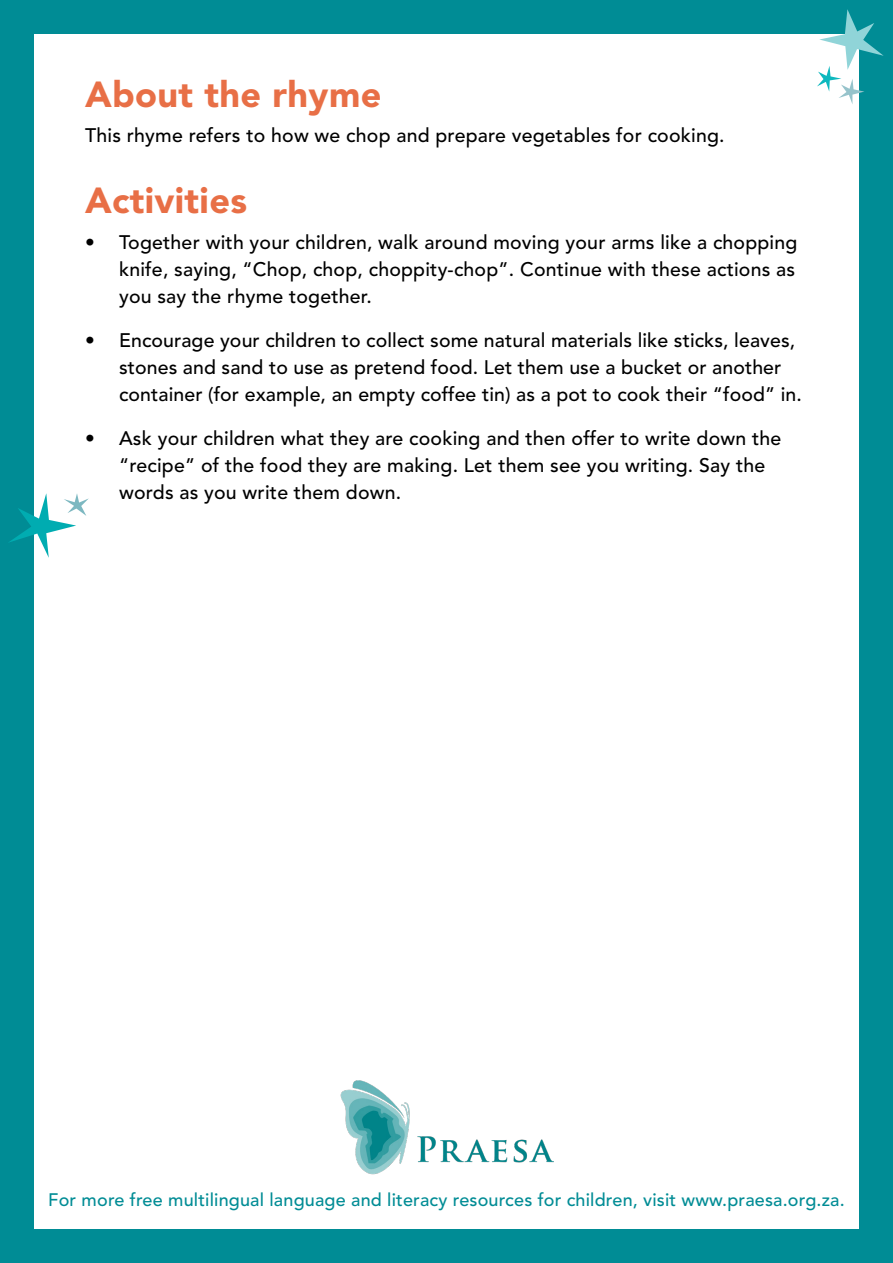
<style>
.page{position:relative;width:893px;height:1263px;background:#008c95}
.page>*{position:absolute;margin:0;border:0;box-sizing:border-box;transform-origin:0 0}
.t1{font:900 36px "Avenir LT Std";letter-spacing:.01em;color:#e86f46}
.t2{font:500 19.5px/27px "Avenir LT Std";letter-spacing:.01em;color:#000}
.t3{font:500 18px "Avenir LT Std";letter-spacing:.01em;color:#008c95}
</style>
<div class="page">
<div style="left:34px;top:34px;width:825px;height:1195px;background:#fff"></div>
<img style="left:340px;top:1080px;width:213px;height:95px">
<svg style="left:817px;top:9px;width:67px;height:95px"></svg>
<svg style="left:9px;top:493px;width:80px;height:65px"></svg>
<h1 class="t1" style="left:85px;top:72px;width:298px">About the rhyme</h1>
<p class="t2" style="left:85px;top:122px;width:641px">This rhyme refers to how we chop and prepare vegetables for cooking.</p>
<h1 class="t1" style="left:85px;top:179px;width:163px">Activities</h1>
<p class="t2" style="left:119px;top:229px;width:680px;text-align:justify;text-indent:-34px">• Together with your children, walk around moving your arms like a chopping knife, saying, “Chop, chop, choppity-chop”. Continue with these actions as you say the rhyme together.</p>
<p class="t2" style="left:119px;top:327px;width:684px;text-indent:-34px">• Encourage your children to collect some natural materials like sticks, leaves, stones and sand to use as pretend food. Let them use a bucket or another container (for example, an empty coffee tin) as a pot to cook their “food” in.</p>
<p class="t2" style="left:119px;top:425px;width:664px;text-indent:-34px">• Ask your children what they are cooking and then offer to write down the “recipe” of the food they are making. Let them see you writing. Say the words as you write them down.</p>
<p class="t3" style="left:48px;top:1189px;width:798px">For more free multilingual language and literacy resources for children, visit www.praesa.org.za.</p>
</div>
